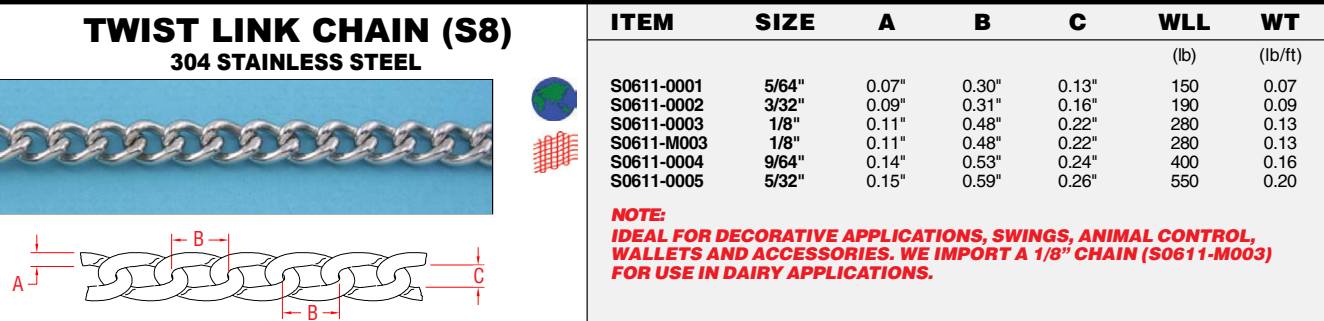
<style>
.page{position:relative;width:1324px;height:321px;background:#fff}
.page>*{position:absolute;margin:0;border:0;box-sizing:border-box;transform-origin:0 0}
.t1{font:900 33px "Arial";letter-spacing:-.005em;color:#000}
.t2{font:900 22.5px "Arial";color:#000;scale:.9 1}
.t3{font:900 22.5px "Helvetica";letter-spacing:.015em;color:#000}
.t4{font:condensed 20px "Helvetica";color:#ed1c24}
.t5{font:17.75px "Helvetica";letter-spacing:-.02em;color:#000}
.t6{font:700 17.75px "Helvetica";letter-spacing:-.02em;color:#000}
.t7{font:italic 900 17.5px/21.5px "Helvetica";color:#ed1c24}
</style>
<div class="page">
<div style="left:586px;top:4px;width:737px;height:316px;background:#f1f1f2"></div>
<hr style="left:587px;top:39px;width:736px;height:1px;background:#000">
<hr style="left:0;top:0;width:1323px;height:4px;background:#000">
<img style="left:532px;top:131px;width:45px;height:41px">
<hr style="left:430px;top:264px;width:54px;height:1px;background:#f00">
<hr style="left:425px;top:286px;width:59px;height:1px;background:#f00">
<svg style="left:27px;top:233px;width:455px;height:72px"></svg>
<img style="left:0;top:80px;width:491px;height:133px">
<img style="left:531px;top:77px;width:45px;height:44px">
<div style="left:194px;top:229px;width:12px;height:19px;background:#fff"></div>
<svg style="left:80px;top:252px;width:347px;height:68px"></svg>
<div style="left:474px;top:266px;width:12px;height:19px;background:#fff"></div>
<p class="t4" style="left:12px;top:271px;width:13px">A</p>
<h1 class="t1" style="left:83px;top:6px;width:431px">TWIST LINK CHAIN (S8)</h1>
<p class="t3" style="left:610px;top:7px;width:65px">ITEM</p>
<p class="t3" style="left:755px;top:7px;width:61px">SIZE</p>
<p class="t3" style="left:877px;top:7px;width:19px">A</p>
<p class="t3" style="left:973px;top:7px;width:19px">B</p>
<p class="t3" style="left:1068px;top:7px;width:19px">C</p>
<p class="t3" style="left:1158px;top:7px;width:54px">WLL</p>
<p class="t3" style="left:1260px;top:7px;width:41px">WT</p>
<p class="t5" style="left:1172px;top:44px;width:26px">(lb)</p>
<p class="t5" style="left:1258px;top:44px;width:45px">(lb/ft)</p>
<p class="t6" style="left:610px;top:75px;width:95px">S0611-0001</p>
<p class="t6" style="left:764px;top:75px;width:43px">5/64"</p>
<p class="t5" style="left:866px;top:75px;width:41px">0.07"</p>
<p class="t5" style="left:962px;top:75px;width:41px">0.30"</p>
<p class="t5" style="left:1057px;top:75px;width:41px">0.13"</p>
<p class="t5" style="left:1170px;top:75px;width:30px">150</p>
<p class="t5" style="left:1263px;top:75px;width:35px">0.07</p>
<p class="t6" style="left:610px;top:94px;width:95px">S0611-0002</p>
<p class="t6" style="left:764px;top:94px;width:43px">3/32"</p>
<p class="t5" style="left:866px;top:94px;width:41px">0.09"</p>
<p class="t5" style="left:962px;top:94px;width:41px">0.31"</p>
<p class="t5" style="left:1057px;top:94px;width:41px">0.16"</p>
<p class="t5" style="left:1170px;top:94px;width:30px">190</p>
<p class="t5" style="left:1263px;top:94px;width:35px">0.09</p>
<p class="t6" style="left:610px;top:113px;width:95px">S0611-0003</p>
<p class="t6" style="left:768px;top:113px;width:33px">1/8"</p>
<p class="t5" style="left:866px;top:113px;width:41px">0.11"</p>
<p class="t5" style="left:962px;top:113px;width:41px">0.48"</p>
<p class="t5" style="left:1057px;top:113px;width:41px">0.22"</p>
<p class="t5" style="left:1170px;top:113px;width:30px">280</p>
<p class="t5" style="left:1263px;top:113px;width:35px">0.13</p>
<p class="t6" style="left:610px;top:132px;width:99px">S0611-M003</p>
<p class="t6" style="left:769px;top:132px;width:33px">1/8"</p>
<p class="t5" style="left:866px;top:132px;width:41px">0.11"</p>
<p class="t5" style="left:962px;top:132px;width:41px">0.48"</p>
<p class="t5" style="left:1057px;top:132px;width:41px">0.22"</p>
<p class="t5" style="left:1170px;top:132px;width:30px">280</p>
<p class="t5" style="left:1263px;top:132px;width:35px">0.13</p>
<p class="t6" style="left:610px;top:151px;width:95px">S0611-0004</p>
<p class="t6" style="left:764px;top:151px;width:43px">9/64"</p>
<p class="t5" style="left:866px;top:151px;width:41px">0.14"</p>
<p class="t5" style="left:962px;top:151px;width:41px">0.53"</p>
<p class="t5" style="left:1057px;top:151px;width:41px">0.24"</p>
<p class="t5" style="left:1170px;top:151px;width:30px">400</p>
<p class="t5" style="left:1263px;top:151px;width:35px">0.16</p>
<p class="t6" style="left:610px;top:170px;width:95px">S0611-0005</p>
<p class="t6" style="left:764px;top:170px;width:43px">5/32"</p>
<p class="t5" style="left:866px;top:170px;width:41px">0.15"</p>
<p class="t5" style="left:962px;top:170px;width:41px">0.59"</p>
<p class="t5" style="left:1057px;top:170px;width:41px">0.26"</p>
<p class="t5" style="left:1170px;top:170px;width:30px">550</p>
<p class="t5" style="left:1263px;top:170px;width:35px">0.20</p>
<p class="t7" style="left:610px;top:203px;width:650px">NOTE:<br>IDEAL FOR DECORATIVE APPLICATIONS,SWINGS,ANIMAL CONTROL,</p>
<p class="t7" style="left:610px;top:244px;width:666px;line-height:18.5px">WALLETS AND ACCESSORIES.WE IMPORT A 1/8” CHAIN (S0611-M003)<br>FOR USE IN DAIRY APPLICATIONS.</p>
<p class="t2" style="left:170px;top:45px;width:281px">304 STAINLESS STEEL</p>
<p class="t4" style="left:193px;top:226px;width:13px">B</p>
<p class="t4" style="left:473px;top:263px;width:13px">C</p>
<p class="t4" style="left:307px;top:300px;width:13px">B</p>
</div>
